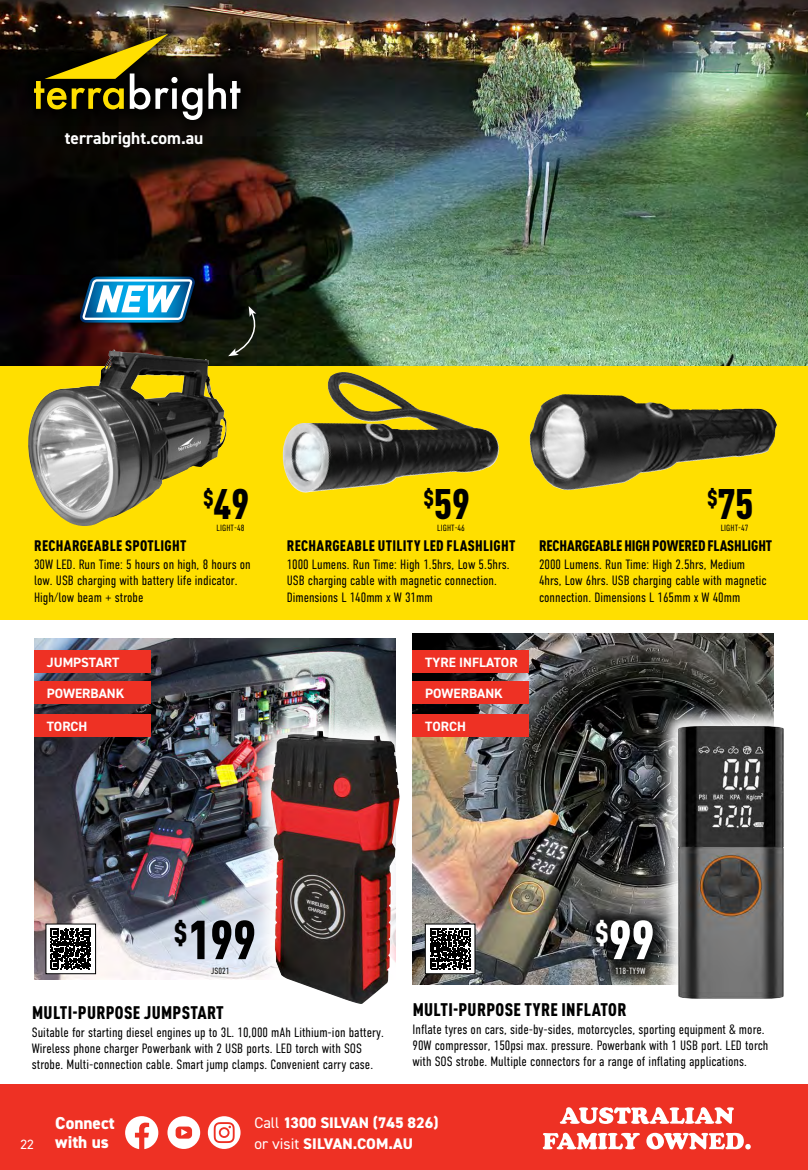
<style>
.page{position:relative;width:808px;height:1170px;background:#fff}
.page>*{position:absolute;margin:0;border:0;box-sizing:border-box;transform-origin:0 0}
.t1{font:900 condensed 54px "DIN Pro";color:#000}
.t2{font:900 condensed 54px "DIN Pro";color:#fff}
.t3{font:900 condensed 42.15px "DIN Pro";color:#000}
.t4{font:900 condensed 18px "DIN Pro";letter-spacing:.02em;color:#000}
.t5{font:700 17.4px "DIN2014";color:#fff}
.t6{font:800 17.25px/19.2px "DIN2014";color:#fff}
.t7{font:800 15.45px/20.5px "DIN2014";color:#fff}
.t8{font:900 condensed 15px "DIN Pro";letter-spacing:.02em;color:#000}
.t9{font:900 condensed 15px "DIN Pro";letter-spacing:-.01em;color:#000}
.t10{font:300 13.5px/16.2px "DIN Condensed";color:#000}
.t11{font:700 13.5px "DIN2014";color:#fff}
.t12{font:13.5px "DIN2014";color:#fff}
.t13{font:300 9px "DIN Condensed";letter-spacing:.01em;color:#000}
.t14{font:300 9px "DIN Condensed";color:#fff}
.s1{font-weight:400}
</style>
<div class="page">
<div style="left:0;top:1084px;width:808px;height:85px;background:#ee3124"></div>
<svg style="left:543px;top:1132px;width:208px;height:17px"></svg>
<svg style="left:560px;top:1107px;width:174px;height:16px"></svg>
<svg style="left:167px;top:1116px;width:33px;height:32px"></svg>
<svg style="left:125px;top:1116px;width:33px;height:32px"></svg>
<svg style="left:208px;top:1116px;width:33px;height:32px"></svg>
<img style="left:34px;top:638px;width:361px;height:341px">
<div style="left:247px;top:706px;width:176px;height:321px;background:#fff;opacity:.93"></div>
<img style="left:270px;top:730px;width:129px;height:274px">
<img style="left:412px;top:633px;width:362px;height:351px">
<img style="left:0;top:0;width:808px;height:366px">
<div style="left:656px;top:704px;width:149px;height:316px;background:#fff;opacity:.93"></div>
<img style="left:678px;top:726px;width:106px;height:272px">
<div style="left:0;top:366px;width:808px;height:253px;background:#ffdf00"></div>
<img style="left:282px;top:372px;width:217px;height:121px">
<img style="left:529px;top:394px;width:248px;height:96px">
<div style="left:583px;top:906px;width:83px;height:81px;background:#000;opacity:.75"></div>
<div style="left:16px;top:17px;width:242px;height:120px;background:#000;opacity:.75"></div>
<svg style="left:208px;top:73px;width:32px;height:36px"></svg>
<img style="left:34px;top:34px;width:168px;height:86px">
<img style="left:27px;top:349px;width:199px;height:177px">
<div style="left:71px;top:267px;width:133px;height:65px;background:#000;opacity:.75"></div>
<svg style="left:80px;top:276px;width:115px;height:46px"></svg>
<svg style="left:228px;top:306px;width:30px;height:50px"></svg>
<svg style="left:425px;top:923px;width:50px;height:50px"></svg>
<svg style="left:430px;top:928px;width:40px;height:41px"></svg>
<div style="left:46px;top:923px;width:50px;height:50px;background:#fff"></div>
<svg style="left:50px;top:928px;width:41px;height:41px"></svg>
<div style="left:46px;top:923px;width:50px;height:50px;border:1px solid #000"></div>
<div style="left:34px;top:650px;width:117px;height:23px;background:#ee3124"></div>
<div style="left:412px;top:650px;width:117px;height:23px;background:#ee3124"></div>
<div style="left:34px;top:681px;width:117px;height:22px;background:#ee3124"></div>
<div style="left:412px;top:681px;width:117px;height:22px;background:#ee3124"></div>
<div style="left:34px;top:714px;width:117px;height:22px;background:#ee3124"></div>
<div style="left:412px;top:714px;width:117px;height:22px;background:#ee3124"></div>
<p class="t5" style="left:65px;top:126px;width:140px">terrabright.com.au</p>
<h2 class="t3" style="left:203px;top:470px;width:48px"><sup>$</sup>49</h2>
<p class="t13" style="left:217px;top:522px;width:29px">LIGHT-48</p>
<p class="t8" style="left:34px;top:534px;width:154px">RECHARGEABLE SPOTLIGHT</p>
<p class="t10" style="left:34px;top:556px;width:218px">30W LED. Run Time: 5 hours on high, 8 hours on low. USB charging with battery life indicator.<br>High/low beam + strobe</p>
<h2 class="t3" style="left:424px;top:470px;width:48px"><sup>$</sup>59</h2>
<p class="t13" style="left:437px;top:522px;width:29px">LIGHT-46</p>
<p class="t8" style="left:287px;top:534px;width:230px">RECHARGEABLE UTILITY LED FLASHLIGHT</p>
<p class="t10" style="left:287px;top:556px;width:225px">1000 Lumens. Run Time: High 1.5hrs, Low 5.5hrs.<br>USB charging cable with magnetic connection.<br>Dimensions L 140mm x W 31mm</p>
<p class="t11" style="left:47px;top:653px;width:74px">JUMPSTART</p>
<p class="t11" style="left:425px;top:653px;width:94px">TYRE INFLATOR</p>
<p class="t11" style="left:47px;top:684px;width:79px">POWERBANK</p>
<p class="t11" style="left:425px;top:684px;width:79px">POWERBANK</p>
<p class="t11" style="left:47px;top:717px;width:42px">TORCH</p>
<p class="t11" style="left:425px;top:717px;width:42px">TORCH</p>
<h2 class="t3" style="left:707px;top:470px;width:48px"><sup>$</sup>75</h2>
<p class="t13" style="left:721px;top:522px;width:29px">LIGHT-47</p>
<p class="t9" style="left:539px;top:534px;width:234px">RECHARGEABLE HIGH POWERED FLASHLIGHT</p>
<p class="t10" style="left:539px;top:556px;width:229px">2000 Lumens. Run Time: High 2.5hrs, Medium<br>4hrs, Low 6hrs. USB charging cable with magnetic connection. Dimensions L 165mm x W 40mm</p>
<h1 class="t1" style="left:174px;top:897px;width:84px"><sup>$</sup>199</h1>
<p class="t13" style="left:211px;top:965px;width:20px">JS021</p>
<h1 class="t2" style="left:595px;top:897px;width:61px"><sup>$</sup>99</h1>
<p class="t14" style="left:615px;top:965px;width:32px">118-TY9W</p>
<h3 class="t4" style="left:32px;top:998px;width:193px">MULTI-PURPOSE JUMPSTART</h3>
<p class="t10" style="left:32px;top:1024px;width:354px">Suitable for starting diesel engines up to 3L. 10,000 mAh Lithium-ion battery.<br>Wireless phone charger Powerbank with 2 USB ports. LED torch with SOS strobe. Multi-connection cable. Smart jump clamps. Convenient carry case.</p>
<h3 class="t4" style="left:413px;top:995px;width:215px">MULTI-PURPOSE TYRE INFLATOR</h3>
<p class="t10" style="left:412px;top:1021px;width:357px">Inflate tyres on cars, side-by-sides, motorcycles, sporting equipment &amp; more.<br>90W compressor, 150psi max. pressure. Powerbank with 1 USB port. LED torch with SOS strobe. Multiple connectors for a range of inflating applications.</p>
<p class="t12" style="left:21px;top:1135px;width:15px">22</p>
<p class="t6" style="left:55px;top:1113px;width:61px">Connect with us</p>
<p class="t7" style="left:254px;top:1112px;width:185px"><span class="s1">Call</span> 1300 SILVAN (745 826) <span class="s1">or visit</span> SILVAN.COM.AU</p>
</div>
